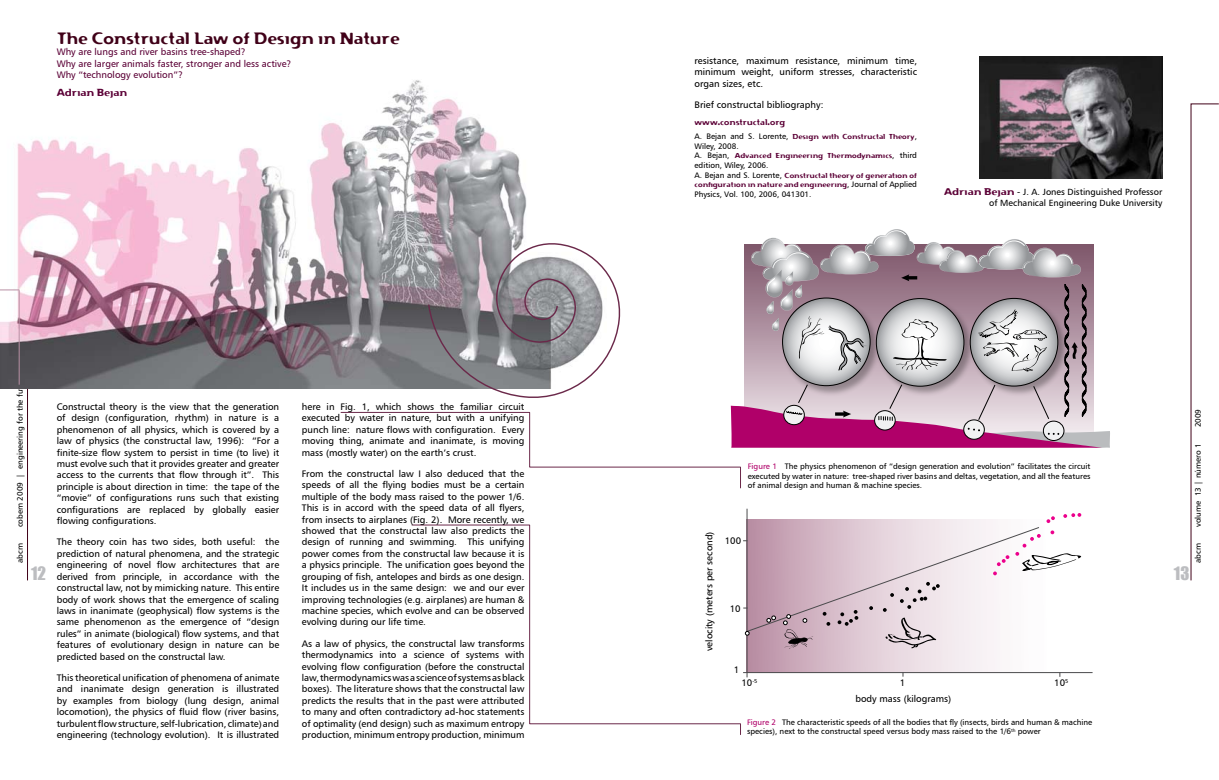
<style>
.page{position:relative;width:1219px;height:780px;background:#fff}
.page>*{position:absolute;margin:0;border:0;box-sizing:border-box;transform-origin:0 0}
.t1{font:17px "Impact";color:#bcbdc0}
.t2{font:16px "Flexure";color:#400018}
.t3{font:10px "Flexure";color:#5c0237}
.t4{font:9.5px/11.4px "Humanist 777 BT Roman B";color:#000;text-align:justify}
.t5{font:9.5px/11.4px "Humanist 777 BT Roman B";color:#5c0237}
.t6{font:9px/10.8px "Humanist 777 BT Roman B";color:#000;text-align:right}
.t7{font:8px/9.6px "Humanist 777 BT Roman B";color:#000}
.t8{font:8px "Flexure";color:#5c0237}
.t9{font:7px/9.6px "Flexure";color:#5c0237}
.s1{font-family:"Humanist 777 BT Roman B";font-size:8px;color:#000}
.s2{font-family:"Flexure";font-size:9.5px;color:#5c0237}
.s3{font-size:9.5px}
.s4{color:#b00069}
</style>
<div class="page">
<svg style="left:1190px;top:103px;width:29px;height:478px"></svg>
<svg style="left:411px;top:524px;width:330px;height:211px"></svg>
<img style="left:28px;top:80px;width:499px;height:309px">
<svg style="left:0;top:143px;width:28px;height:438px"></svg>
<svg style="left:340px;top:229px;width:770px;height:259px"></svg>
<img style="left:979px;top:57px;width:183px;height:121px">
<svg style="left:748px;top:556px;width:334px;height:116px"></svg>
<hr style="left:747px;top:509px;width:1px;height:167px;background:#4b4b4d">
<hr style="left:744px;top:672px;width:348px;height:1px;background:#4b4b4d">
<svg style="left:744px;top:513px;width:337px;height:136px"></svg>
<h2 class="t2" style="left:57px;top:28px;width:344px">The Constructal Law of Design in Nature</h2>
<p class="t5" style="left:57px;top:46px;width:236px">Why are lungs and river basins tree-shaped?<br>Why are larger animals faster, stronger and less active?<br>Why “technology evolution”?</p>
<p class="t3" style="left:57px;top:86px;width:72px">Adrian Bejan</p>
<p class="t7" style="left:15px;top:527px;width:154px;rotate:-90deg">cobem 2009 | engineering for the future</p>
<p class="t7" style="left:15px;top:563px;width:21px;rotate:-90deg">abcm</p>
<h1 class="t1" style="left:31px;top:560px;width:17px">12</h1>
<p class="t4" style="left:57px;top:401px;width:224px">Constructal theory is the view that the generation of design (configuration, rhythm) in nature is a phenomenon of all physics, which is covered by a law of physics (the constructal law, 1996): “For a finite-size flow system to persist in time (to live) it must evolve such that it provides greater and greater access to the currents that flow through it”. This principle is about direction in time: the tape of the “movie” of configurations runs such that existing configurations are replaced by globally easier flowing configurations.</p>
<p class="t4" style="left:57px;top:536px;width:224px">The theory coin has two sides, both useful: the prediction of natural phenomena, and the strategic engineering of novel flow architectures that are derived from principle, in accordance with the constructal law, not by mimicking nature. This entire body of work shows that the emergence of scaling laws in inanimate (geophysical) flow systems is the same phenomenon as the emergence of “design rules” in animate (biological) flow systems, and that features of evolutionary design in nature can be predicted based on the constructal law.</p>
<p class="t4" style="left:57px;top:671px;width:224px">This theoretical unification of phenomena of animate and inanimate design generation is illustrated by examples from biology (lung design, animal locomotion), the physics of fluid flow (river basins, turbulent flow structure, self-lubrication, climate) and engineering (technology evolution). It is illustrated</p>
<p class="t4" style="left:302px;top:401px;width:224px">here in Fig. 1, which shows the familiar circuit executed by water in nature, but with a unifying punch line: nature flows with configuration. Every moving thing, animate and inanimate, is moving mass (mostly water) on the earth’s crust.</p>
<p class="t4" style="left:302px;top:468px;width:224px">From the constructal law I also deduced that the speeds of all the flying bodies must be a certain multiple of the body mass raised to the power 1/6.<br>This is in accord with the speed data of all flyers, from insects to airplanes (Fig. 2). More recently, we showed that the constructal law also predicts the design of running and swimming. This unifying power comes from the constructal law because it is a physics principle. The unification goes beyond the grouping of fish, antelopes and birds as one design.<br>It includes us in the same design: we and our ever improving technologies (e.g. airplanes) are human &amp; machine species, which evolve and can be observed evolving during our life time.</p>
<p class="t4" style="left:302px;top:637px;width:224px">As a law of physics, the constructal law transforms thermodynamics into a science of systems with evolving flow configuration (before the constructal law, thermodynamics was a science of systems as black boxes). The literature shows that the constructal law predicts the results that in the past were attributed to many and often contradictory ad-hoc statements of optimality (end design) such as maximum entropy production, minimum entropy production, minimum</p>
<p class="t4" style="left:694px;top:55px;width:224px">resistance, maximum resistance, minimum time, minimum weight, uniform stresses, characteristic organ sizes, etc.</p>
<p class="t4" style="left:694px;top:99px;width:130px">Brief constructal bibliography:</p>
<p class="t8" style="left:694px;top:117px;width:92px">www.constructal.org</p>
<p class="t9" style="left:694px;top:132px;width:224px"><span class="s1">A. Bejan and S. Lorente,</span> Design with Constructal Theory<span class="s1">,</span></p>
<p class="t7" style="left:694px;top:141px;width:46px">Wiley, 2008.</p>
<p class="t9" style="left:694px;top:151px;width:224px"><span class="s1">A. Bejan,</span> Advanced Engineering Thermodynamics<span class="s1">, third</span></p>
<p class="t7" style="left:694px;top:160px;width:75px">edition, Wiley, 2006.</p>
<p class="t9" style="left:694px;top:170px;width:224px"><span class="s1">A. Bejan and S. Lorente,</span> Constructal theory of generation of configuration in nature and engineering<span class="s1">, Journal of Applied</span></p>
<p class="t7" style="left:694px;top:189px;width:118px">Physics, Vol. 100, 2006, 041301.</p>
<p class="t6" style="left:944px;top:186px;width:220px"><span class="s2">Adrian Bejan</span> <span class="s3">-</span> J. A. Jones Distinguished Professor of Mechanical Engineering Duke University</p>
<p class="t7" style="left:748px;top:461px;width:344px;text-align:justify"><span class="s4">Figure 1</span> The physics phenomenon of “design generation and evolution” facilitates the circuit executed by water in nature: tree-shaped river basins and deltas, vegetation, and all the features of animal design and human &amp; machine species.</p>
<p class="t4" style="left:703px;top:651px;width:121px;rotate:-90deg">velocity (meters per second)</p>
<p class="t4" style="left:725px;top:534px;width:18px">100</p>
<p class="t4" style="left:730px;top:602px;width:12px">10</p>
<p class="t4" style="left:734px;top:664px;width:7px">1</p>
<p class="t4" style="left:741px;top:677px;width:17px">10<sup>-5</sup></p>
<p class="t4" style="left:1054px;top:677px;width:16px">10<sup>5</sup></p>
<p class="t4" style="left:900px;top:677px;width:7px">1</p>
<p class="t4" style="left:855px;top:692px;width:97px">body mass (kilograms)</p>
<p class="t7" style="left:747px;top:717px;width:347px"><span class="s4">Figure 2</span> The characteristic speeds of all the bodies that fly (insects, birds and human &amp; machine species), next to the constructal speed versus body mass raised to the 1/6<sup>th</sup> power</p>
<p class="t7" style="left:1193px;top:427px;width:20px;rotate:-90deg">2009</p>
<p class="t7" style="left:1193px;top:527px;width:85px;rotate:-90deg">volume 13 | número 1</p>
<p class="t7" style="left:1193px;top:563px;width:21px;rotate:-90deg">abcm</p>
<h1 class="t1" style="left:1174px;top:560px;width:17px">13</h1>
</div>
